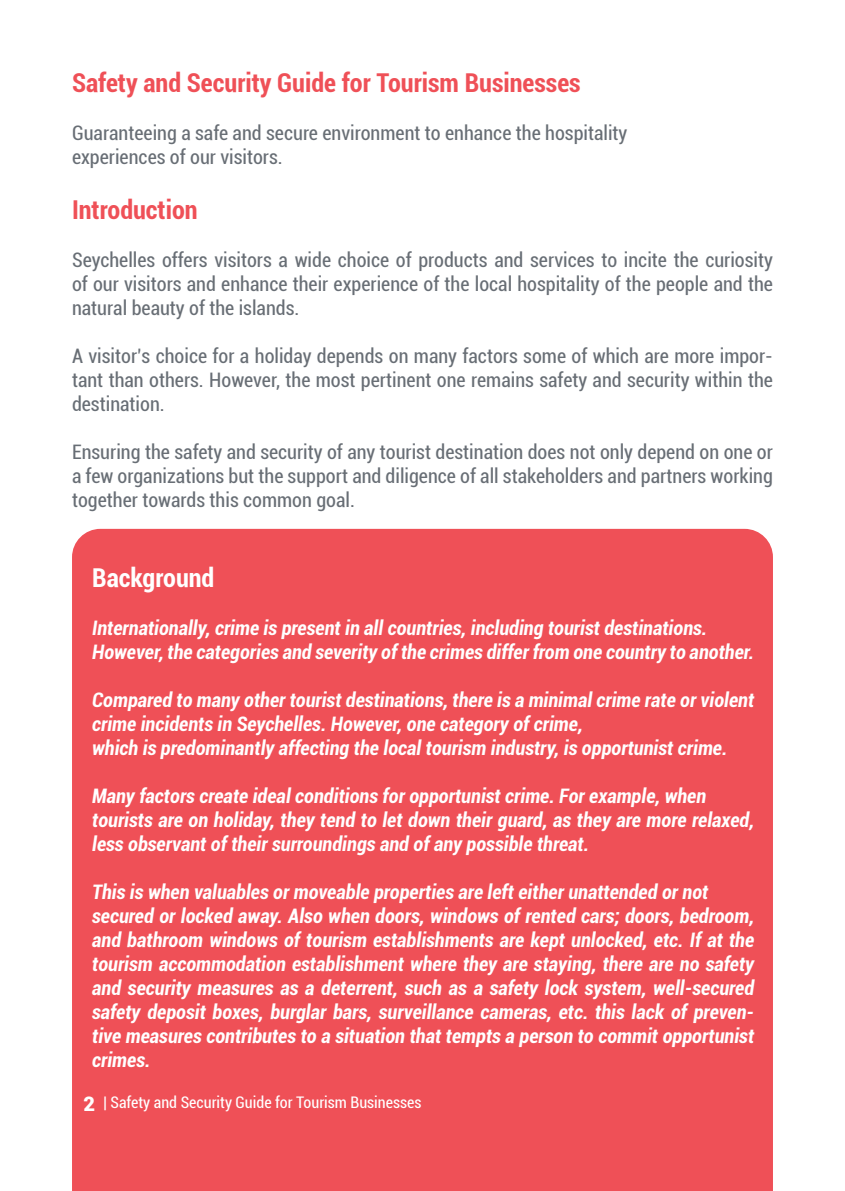
<style>
.page{position:relative;width:845px;height:1191px;background:#fff}
.page>*{position:absolute;margin:0;border:0;box-sizing:border-box;transform-origin:0 0}
.t1{font:700 condensed 26px "Roboto";color:#ef5057}
.t2{font:700 condensed 26px "Roboto";color:#fff}
.t3{font:italic 700 condensed 20px/24px "Roboto";color:#fff}
.t4{font:condensed 20px/24px "Roboto";color:#686e75;text-align:justify}
.t5{font:900 20px "Roboto";color:#fff}
.t6{font:condensed 16px "Roboto";color:#fff}
</style>
<div class="page">
<div style="left:72px;top:529px;width:701px;height:662px;background:#ef5057"></div>
<p class="t1" style="left:72px;top:64px;width:510px">Safety and Security Guide for Tourism Businesses</p>
<p class="t4" style="left:72px;top:120px;width:557px">Guaranteeing a safe and secure environment to enhance the hospitality</p>
<p class="t4" style="left:72px;top:144px;width:212px">experiences of our visitors.</p>
<p class="t1" style="left:72px;top:191px;width:127px">Introduction</p>
<p class="t4" style="left:72px;top:247px;width:702px">Seychelles offers visitors a wide choice of products and services to incite the curiosity of our visitors and enhance their experience of the local hospitality of the people and the natural beauty of the islands.</p>
<p class="t4" style="left:72px;top:343px;width:702px">A visitor’s choice for a holiday depends on many factors some of which are more impor&shy;tant than others. However, the most pertinent one remains safety and security within the destination.</p>
<p class="t4" style="left:72px;top:439px;width:702px">Ensuring the safety and security of any tourist destination does not only depend on one or a few organizations but the support and diligence of all stakeholders and partners working together towards this common goal.</p>
<p class="t2" style="left:92px;top:559px;width:124px">Background</p>
<p class="t3" style="left:92px;top:615px;width:616px">Internationally, crime is present in all countries, including tourist destinations.</p>
<p class="t3" style="left:92px;top:639px;width:663px">However, the categories and severity of the crimes differ from one country to another.</p>
<p class="t3" style="left:92px;top:687px;width:663px">Compared to many other tourist destinations, there is a minimal crime rate or violent crime incidents in Seychelles. However, one category of crime,</p>
<p class="t3" style="left:92px;top:735px;width:637px">which is predominantly affecting the local tourism industry, is opportunist crime.</p>
<p class="t3" style="left:92px;top:783px;width:615px">Many factors create ideal conditions for opportunist crime. For example, when</p>
<p class="t3" style="left:92px;top:807px;width:663px">tourists are on holiday, they tend to let down their guard, as they are more relaxed, less observant of their surroundings and of any possible threat.</p>
<p class="t3" style="left:92px;top:879px;width:618px">This is when valuables or moveable properties are left either unattended or not</p>
<p class="t3" style="left:92px;top:903px;width:663px;text-align:justify">secured or locked away. Also when doors, windows of rented cars; doors, bedroom, and bathroom windows of tourism establishments are kept unlocked, etc. If at the tourism accommodation establishment where they are staying, there are no safety and security measures as a deterrent, such as a safety lock system, well-secured safety deposit boxes, burglar bars, surveillance cameras, etc. this lack of preven&shy;tive measures contributes to a situation that tempts a person to commit opportunist crimes.</p>
<p class="t5" style="left:84px;top:1089px;width:13px">2</p>
<p class="t6" style="left:103px;top:1091px;width:319px">| Safety and Security Guide for Tourism Businesses</p>
</div>
